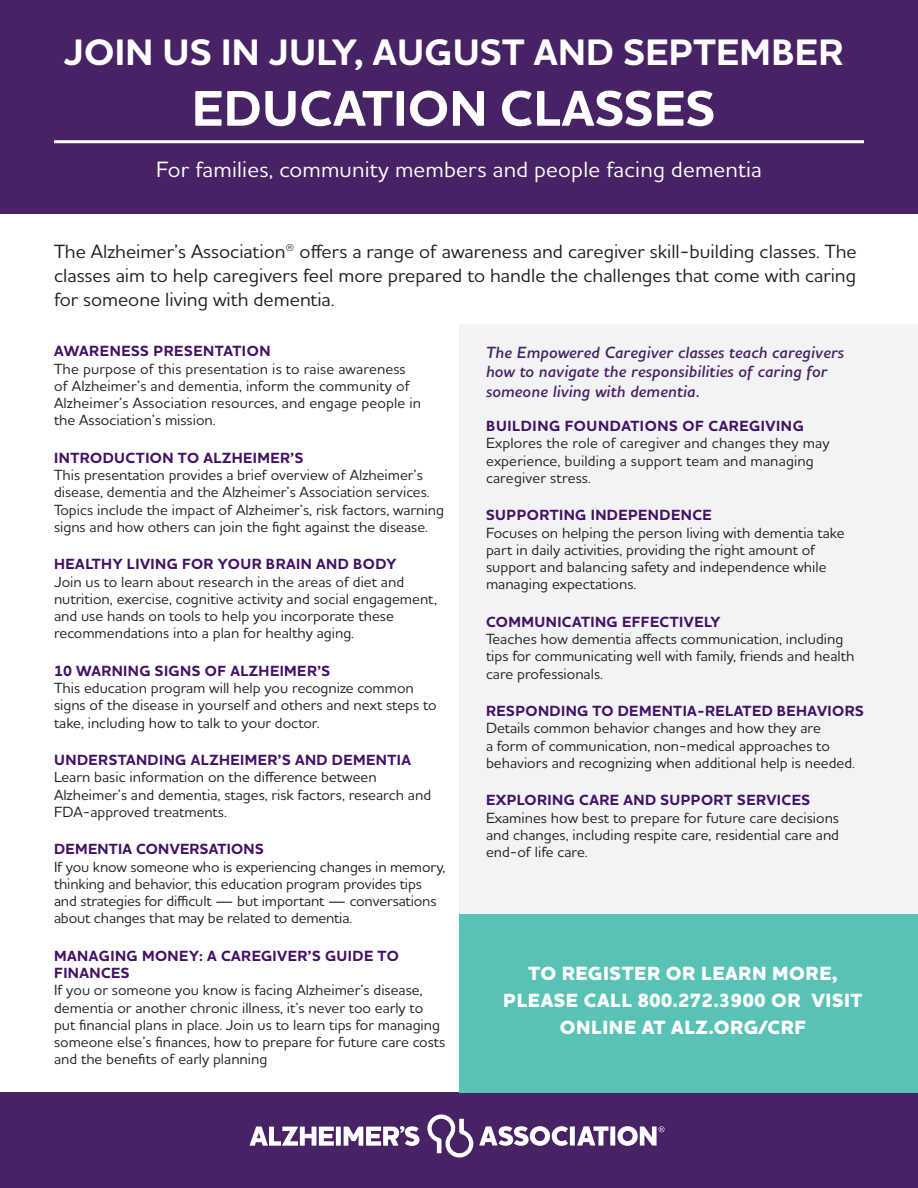
<style>
.page{position:relative;width:918px;height:1188px;background:#fff}
.page>*{position:absolute;margin:0;border:0;box-sizing:border-box;transform-origin:0 0}
.t1{font:700 51px "Houschka Alt Pro";letter-spacing:.01em;color:#fff}
.t2{font:700 37.5px "Houschka Alt Pro";letter-spacing:.01em;color:#fff}
.t3{font:500 22.5px "Houschka Alt Pro";letter-spacing:.01em;color:#fff}
.t4{font:500 19.5px/24px "Houschka Alt Pro";color:#231f20;text-align:justify}
.t5{font:800 19.5px/27px "Houschka Alt Pro";letter-spacing:.03em;color:#fff;text-align:center}
.t6{font:italic 600 16.5px/19.5px "Houschka Alt Pro";letter-spacing:.01em;color:#472264}
.t7{font:500 15px/17.2px "Houschka Alt Pro";color:#231f20}
.s1{font-weight:700;color:#431266}
</style>
<div class="page">
<div style="left:459px;top:324px;width:459px;height:590px;background:#f2f3f4"></div>
<div style="left:0;top:0;width:918px;height:214px;background:#472264"></div>
<div style="left:0;top:1092px;width:918px;height:96px;background:#472264"></div>
<hr style="left:54px;top:140px;width:810px;height:3px;background:#fff">
<div style="left:459px;top:914px;width:459px;height:178px;background:#58c2b5"></div>
<svg style="left:250px;top:1127px;width:84px;height:19px"></svg>
<div style="left:336px;top:1127px;width:5px;height:19px;background:#fff"></div>
<svg style="left:344px;top:1126px;width:76px;height:20px"></svg>
<svg style="left:427px;top:1115px;width:141px;height:43px"></svg>
<div style="left:570px;top:1126px;width:5px;height:20px;background:#fff"></div>
<svg style="left:577px;top:1126px;width:32px;height:20px"></svg>
<div style="left:610px;top:1126px;width:5px;height:20px;background:#fff"></div>
<svg style="left:617px;top:1126px;width:47px;height:20px"></svg>
<p class="t2" style="left:64px;top:28px;width:781px">JOIN US IN JULY, AUGUST AND SEPTEMBER</p>
<p class="t1" style="left:192px;top:75px;width:525px">EDUCATION CLASSES</p>
<p class="t3" style="left:156px;top:155px;width:607px">For families, community members and people facing dementia</p>
<p class="t4" style="left:54px;top:239px;width:804px">The Alzheimer’s Association® offers a range of awareness and caregiver skill-building classes. The classes aim to help caregivers feel more prepared to handle the challenges that come with caring for someone living with dementia.</p>
<p class="t7" style="left:54px;top:342px;width:369px"><span class="s1">AWARENESS PRESENTATION<br></span>The purpose of this presentation is to raise awareness of Alzheimer’s and dementia, inform the community of Alzheimer’s Association resources, and engage people in the Association’s mission.</p>
<p class="t7" style="left:54px;top:449px;width:392px"><span class="s1">INTRODUCTION TO ALZHEIMER’S<br></span>This presentation provides a brief overview of Alzheimer’s disease, dementia and the Alzheimer’s Association services.<br>Topics include the impact of Alzheimer’s, risk factors, warning signs and how others can join the fight against the disease.</p>
<p class="t7" style="left:54px;top:555px;width:384px"><span class="s1">HEALTHY LIVING FOR YOUR BRAIN AND BODY<br></span>Join us to learn about research in the areas of diet and nutrition, exercise, cognitive activity and social engagement, and use hands on tools to help you incorporate these recommendations into a plan for healthy aging.</p>
<p class="t7" style="left:54px;top:662px;width:384px"><span class="s1">10 WARNING SIGNS OF ALZHEIMER’S<br></span>This education program will help you recognize common signs of the disease in yourself and others and next steps to take, including how to talk to your doctor.</p>
<p class="t7" style="left:54px;top:751px;width:379px"><span class="s1">UNDERSTANDING ALZHEIMER’S AND DEMENTIA </span>Learn basic information on the difference between Alzheimer’s and dementia, stages, risk factors, research and FDA-approved treatments.</p>
<p class="t7" style="left:54px;top:840px;width:393px"><span class="s1">DEMENTIA CONVERSATIONS<br></span>If you know someone who is experiencing changes in memory, thinking and behavior, this education program provides tips and strategies for difficult — but important — conversations about changes that may be related to dementia.</p>
<p class="t7" style="left:54px;top:947px;width:393px"><span class="s1">MANAGING MONEY: A CAREGIVER’S GUIDE TO FINANCES<br></span>If you or someone you know is facing Alzheimer’s disease, dementia or another chronic illness, it’s never too early to put financial plans in place. Join us to learn tips for managing someone else’s finances, how to prepare for future care costs and the benefits of early planning</p>
<p class="t6" style="left:486px;top:342px;width:360px">The Empowered Caregiver classes teach caregivers how to navigate the responsibilities of caring for someone living with dementia.</p>
<p class="t7" style="left:486px;top:417px;width:345px"><span class="s1">BUILDING FOUNDATIONS OF CAREGIVING </span>Explores the role of caregiver and changes they may experience, building a support team and managing caregiver stress.</p>
<p class="t7" style="left:486px;top:506px;width:360px"><span class="s1">SUPPORTING INDEPENDENCE<br></span>Focuses on helping the person living with dementia take part in daily activities, providing the right amount of support and balancing safety and independence while managing expectations.</p>
<p class="t7" style="left:486px;top:613px;width:370px"><span class="s1">COMMUNICATING EFFECTIVELY<br></span>Teaches how dementia affects communication, including tips for communicating well with family, friends and health care professionals.</p>
<p class="t7" style="left:486px;top:702px;width:379px"><span class="s1">RESPONDING TO DEMENTIA-RELATED BEHAVIORS </span>Details common behavior changes and how they are<br>a form of communication, non-medical approaches to behaviors and recognizing when additional help is needed.</p>
<p class="t7" style="left:486px;top:791px;width:355px"><span class="s1">EXPLORING CARE AND SUPPORT SERVICES </span>Examines how best to prepare for future care decisions and changes, including respite care, residential care and end-of life care.</p>
<p class="t5" style="left:528px;top:961px;width:311px">TO REGISTER OR LEARN MORE,</p>
<p class="t5" style="left:503px;top:988px;width:361px">PLEASE CALL 800.272.3900 OR VISIT<br>ONLINE AT ALZ.ORG/CRF</p>
</div>
